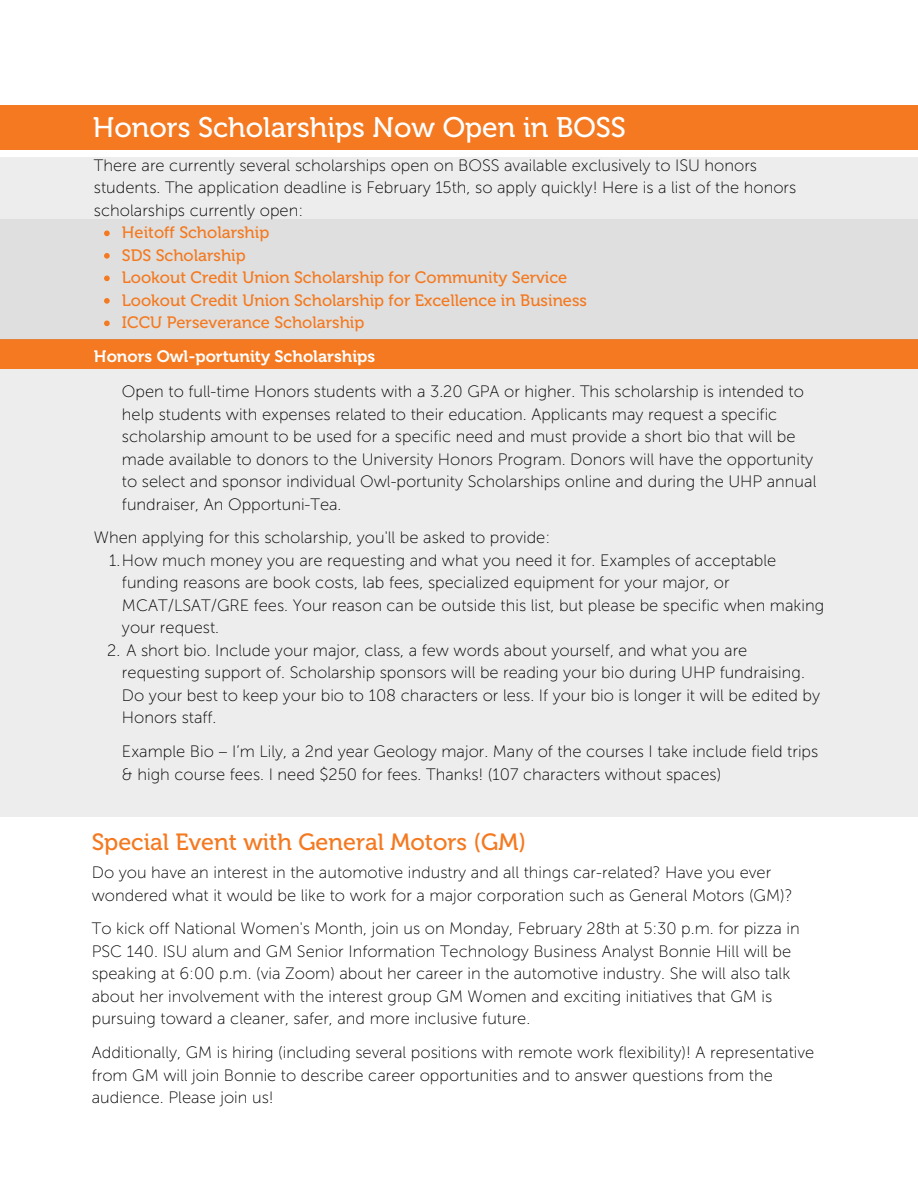
<style>
.page{position:relative;width:918px;height:1188px;background:#fff}
.page>*{position:absolute;margin:0;border:0;box-sizing:border-box;transform-origin:0 0}
.t1{font:28.2px "Museo 500";color:#fff}
.t2{font:23.4px "Museo 500";color:#f47920}
.t3{font:16.5px/22.5px "Museo Sans 100";color:#000}
.t4{font:16.5px "Museo 500";color:#f47920}
.t5{font:16.5px "Museo 700";color:#fff}
</style>
<div class="page">
<div style="left:0;top:105px;width:918px;height:45px;background:#f47920"></div>
<div style="left:0;top:158px;width:918px;height:659px;background:#ededed"></div>
<div style="left:0;top:339px;width:918px;height:30px;background:#f47920"></div>
<div style="left:0;top:219px;width:918px;height:121px;background:#dfdfdf"></div>
<svg style="left:104px;top:231px;width:6px;height:5px"></svg>
<svg style="left:104px;top:253px;width:6px;height:6px"></svg>
<svg style="left:104px;top:276px;width:6px;height:5px"></svg>
<svg style="left:104px;top:298px;width:6px;height:6px"></svg>
<svg style="left:104px;top:321px;width:6px;height:5px"></svg>
<p class="t1" style="left:93px;top:111px;width:534px">Honors Scholarships Now Open in BOSS</p>
<p class="t3" style="left:94px;top:154px;width:704px">There are currently several scholarships open on BOSS available exclusively to ISU honors students. The application deadline is February 15th, so apply quickly! Here is a list of the honors scholarships currently open:</p>
<p class="t4" style="left:122px;top:223px;width:149px">Heitoff Scholarship</p>
<p class="t4" style="left:122px;top:245px;width:125px">SDS Scholarship</p>
<p class="t4" style="left:122px;top:268px;width:447px">Lookout Credit Union Scholarship for Community Service</p>
<p class="t4" style="left:122px;top:290px;width:467px">Lookout Credit Union Scholarship for Excellence in Business</p>
<p class="t4" style="left:122px;top:313px;width:244px">ICCU Perseverance Scholarship</p>
<p class="t5" style="left:94px;top:347px;width:283px">Honors Owl-portunity Scholarships</p>
<p class="t3" style="left:122px;top:380px;width:696px">Open to full-time Honors students with a 3.20 GPA or higher. This scholarship is intended to help students with expenses related to their education. Applicants may request a specific scholarship amount to be used for a specific need and must provide a short bio that will be made available to donors to the University Honors Program. Donors will have the opportunity to select and sponsor individual Owl-portunity Scholarships online and during the UHP annual fundraiser, An Opportuni-Tea.</p>
<p class="t3" style="left:94px;top:526px;width:458px">When applying for this scholarship, you'll be asked to provide:</p>
<p class="t3" style="left:122px;top:549px;width:704px;text-indent:-13px">1.How much money you are requesting and what you need it for. Examples of acceptable funding reasons are book costs, lab fees, specialized equipment for your major, or MCAT/LSAT/GRE fees. Your reason can be outside this list, but please be specific when making your request.</p>
<p class="t3" style="left:122px;top:639px;width:700px;text-indent:-15px">2. A short bio. Include your major, class, a few words about yourself, and what you are requesting support of. Scholarship sponsors will be reading your bio during UHP fundraising.<br>Do your best to keep your bio to 108 characters or less. If your bio is longer it will be edited by Honors staff.</p>
<p class="t3" style="left:122px;top:740px;width:698px">Example Bio – I’m Lily, a 2nd year Geology major. Many of the courses I take include field trips &amp; high course fees. I need $250 for fees. Thanks! (107 characters without spaces)</p>
<p class="t2" style="left:92px;top:828px;width:436px">Special Event with General Motors (GM)</p>
<p class="t3" style="left:92px;top:861px;width:702px">Do you have an interest in the automotive industry and all things car-related? Have you ever wondered what it would be like to work for a major corporation such as General Motors (GM)?</p>
<p class="t3" style="left:92px;top:917px;width:709px">To kick off National Women's Month, join us on Monday, February 28th at 5:30 p.m. for pizza in PSC 140. ISU alum and GM Senior Information Technology Business Analyst Bonnie Hill will be speaking at 6:00 p.m. (via Zoom) about her career in the automotive industry. She will also talk about her involvement with the interest group GM Women and exciting initiatives that GM is pursuing toward a cleaner, safer, and more inclusive future.</p>
<p class="t3" style="left:92px;top:1041px;width:724px">Additionally, GM is hiring (including several positions with remote work flexibility)! A representative from GM will join Bonnie to describe career opportunities and to answer questions from the audience. Please join us!</p>
</div>
